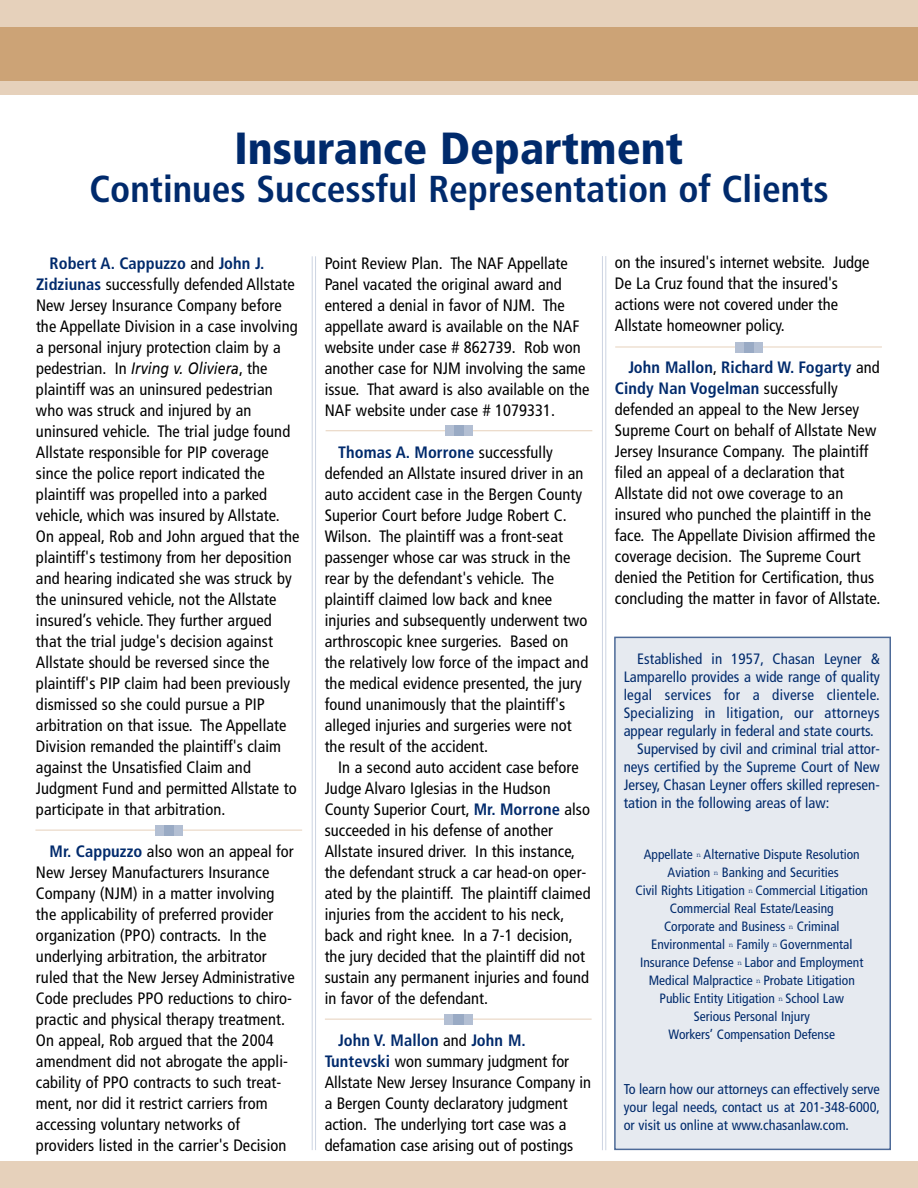
<style>
.page{position:relative;width:918px;height:1188px;background:#fff}
.page>*{position:absolute;margin:0;border:0;box-sizing:border-box;transform-origin:0 0}
.t1{font:900 condensed 45px "Frutiger";color:#002a6c}
.t2{font:700 condensed 37.5px "Frutiger";color:#002a6c}
.t3{font:condensed 16.5px/21px "Frutiger";letter-spacing:.005em;color:#000}
.t4{font:condensed 15px "Frutiger";color:#002a6c}
.t5{font:condensed 15px "Frutiger";letter-spacing:.02em;color:#002a6c}
.t6{font:condensed 14.25px/18px "Frutiger";color:#002a6c;text-align:justify}
.t7{font:condensed 13.5px/18px "Frutiger";color:#002a6c;text-align:center}
.s1{font-weight:700;color:#002a6c}
.s2{font-style:italic;font-stretch:normal}
.s3{font-family:"Courier";font-stretch:normal;font-size:7.5px}
</style>
<div class="page">
<div style="left:0;top:27px;width:918px;height:54px;background:#cca376"></div>
<div style="left:0;top:0;width:918px;height:27px;background:#e6d1bb"></div>
<div style="left:0;top:81px;width:918px;height:13px;background:#e6d1bb"></div>
<div style="left:0;top:1161px;width:918px;height:27px;background:#e6d1bb"></div>
<hr style="left:605px;top:256px;width:1px;height:894px;background:#ccd4e2">
<hr style="left:602px;top:256px;width:1px;height:894px;background:#ccd4e2">
<hr style="left:315px;top:256px;width:1px;height:894px;background:#ccd4e2">
<hr style="left:312px;top:256px;width:1px;height:894px;background:#ccd4e2">
<hr style="left:325px;top:1019px;width:267px;height:1px;background:#e6d1bb">
<div style="left:453px;top:1014px;width:11px;height:11px;background:#99aac4"></div>
<div style="left:464px;top:1014px;width:8px;height:11px;background:#b3bfd3"></div>
<div style="left:445px;top:1014px;width:8px;height:11px;background:#b3bfd3"></div>
<hr style="left:326px;top:430px;width:266px;height:1px;background:#e6d1bb">
<div style="left:454px;top:425px;width:11px;height:11px;background:#99aac4"></div>
<div style="left:464px;top:425px;width:9px;height:11px;background:#b3bfd3"></div>
<div style="left:445px;top:425px;width:9px;height:11px;background:#b3bfd3"></div>
<hr style="left:35px;top:830px;width:267px;height:1px;background:#e6d1bb">
<div style="left:164px;top:825px;width:10px;height:11px;background:#99aac4"></div>
<div style="left:174px;top:825px;width:9px;height:11px;background:#b3bfd3"></div>
<div style="left:155px;top:825px;width:9px;height:11px;background:#b3bfd3"></div>
<hr style="left:615px;top:347px;width:267px;height:1px;background:#e6d1bb">
<div style="left:743px;top:342px;width:11px;height:11px;background:#99aac4"></div>
<div style="left:754px;top:342px;width:9px;height:11px;background:#b3bfd3"></div>
<div style="left:735px;top:342px;width:9px;height:11px;background:#b3bfd3"></div>
<div style="left:614px;top:638px;width:277px;height:511px;background:#e6eaf0"></div>
<div style="left:614px;top:637px;width:277px;height:513px;border:2px solid #4d6a98"></div>
<h1 class="t1" style="left:235px;top:130px;width:450px">Insurance Department</h1>
<h2 class="t2" style="left:89px;top:174px;width:741px">Continues Successful Representation of Clients</h2>
<p class="t3" style="left:36px;top:254px;width:265px;text-indent:14px"><span class="s1">Robert A. Cappuzzo</span> and <span class="s1">John J.<br>Zidziunas</span> successfully defended Allstate New Jersey Insurance Company before the Appellate Division in a case involving a personal injury protection claim by a pedestrian. In <span class="s2">Irving v. Oliviera</span>, the plaintiff was an uninsured pedestrian who was struck and injured by an uninsured vehicle. The trial judge found Allstate responsible for PIP coverage since the police report indicated the plaintiff was propelled into a parked vehicle, which was insured by Allstate.<br>On appeal, Rob and John argued that the plaintiff's testimony from her deposition and hearing indicated she was struck by the uninsured vehicle, not the Allstate insured’s vehicle. They further argued that the trial judge's decision against Allstate should be reversed since the plaintiff's PIP claim had been previously dismissed so she could pursue a PIP arbitration on that issue. The Appellate Division remanded the plaintiff's claim against the Unsatisfied Claim and Judgment Fund and permitted Allstate to participate in that arbitration.</p>
<p class="t3" style="left:36px;top:842px;width:260px;text-indent:14px"><span class="s1">Mr. Cappuzzo</span> also won an appeal for New Jersey Manufacturers Insurance Company (NJM) in a matter involving the applicability of preferred provider organization (PPO) contracts. In the underlying arbitration, the arbitrator ruled that the New Jersey Administrative Code precludes PPO reductions to chiro&shy;practic and physical therapy treatment.<br>On appeal, Rob argued that the 2004 amendment did not abrogate the appli&shy;cability of PPO contracts to such treat&shy;ment, nor did it restrict carriers from accessing voluntary networks of providers listed in the carrier's Decision</p>
<p class="t3" style="left:325px;top:254px;width:266px">Point Review Plan. The NAF Appellate Panel vacated the original award and entered a denial in favor of NJM. The appellate award is available on the NAF website under case # 862739. Rob won another case for NJM involving the same issue. That award is also available on the NAF website under case # 1079331.</p>
<p class="t3" style="left:325px;top:443px;width:265px;text-indent:14px"><span class="s1">Thomas A. Morrone</span> successfully defended an Allstate insured driver in an auto accident case in the Bergen County Superior Court before Judge Robert C.<br>Wilson. The plaintiff was a front-seat passenger whose car was struck in the rear by the defendant's vehicle. The plaintiff claimed low back and knee injuries and subsequently underwent two arthroscopic knee surgeries. Based on the relatively low force of the impact and the medical evidence presented, the jury found unanimously that the plaintiff's alleged injuries and surgeries were not the result of the accident.</p>
<p class="t3" style="left:325px;top:758px;width:267px;text-indent:13px">In a second auto accident case before Judge Alvaro Iglesias in the Hudson County Superior Court, <span class="s1">Mr. Morrone</span> also succeeded in his defense of another Allstate insured driver. In this instance, the defendant struck a car head-on oper&shy;ated by the plaintiff. The plaintiff claimed injuries from the accident to his neck, back and right knee. In a 7-1 decision, the jury decided that the plaintiff did not sustain any permanent injuries and found in favor of the defendant.</p>
<p class="t3" style="left:325px;top:1031px;width:268px;text-indent:14px"><span class="s1">John V. Mallon</span> and <span class="s1">John M.<br>Tuntevski</span> won summary judgment for Allstate New Jersey Insurance Company in a Bergen County declaratory judgment action. The underlying tort case was a defamation case arising out of postings</p>
<p class="t3" style="left:615px;top:253px;width:256px">on the insured's internet website. Judge De La Cruz found that the insured's actions were not covered under the Allstate homeowner policy.</p>
<p class="t3" style="left:615px;top:358px;width:267px;text-indent:14px"><span class="s1">John Mallon</span>, <span class="s1">Richard W. Fogarty</span> and <span class="s1">Cindy Nan Vogelman</span> successfully defended an appeal to the New Jersey Supreme Court on behalf of Allstate New Jersey Insurance Company. The plaintiff filed an appeal of a declaration that Allstate did not owe coverage to an insured who punched the plaintiff in the face. The Appellate Division affirmed the coverage decision. The Supreme Court denied the Petition for Certification, thus concluding the matter in favor of Allstate.</p>
<p class="t4" style="left:637px;top:653px;width:244px">Established in 1957, Chasan Leyner &amp;</p>
<p class="t4" style="left:624px;top:671px;width:258px">Lamparello provides a wide range of quality</p>
<p class="t5" style="left:624px;top:689px;width:258px">legal services for a diverse clientele.</p>
<p class="t5" style="left:624px;top:707px;width:258px">Specializing in litigation, our attorneys</p>
<p class="t4" style="left:624px;top:725px;width:251px">appear regularly in federal and state courts.</p>
<p class="t4" style="left:637px;top:743px;width:244px">Supervised by civil and criminal trial attor-</p>
<p class="t4" style="left:624px;top:761px;width:258px">neys certified by the Supreme Court of New</p>
<p class="t4" style="left:624px;top:779px;width:258px">Jersey, Chasan Leyner offers skilled represen-</p>
<p class="t4" style="left:624px;top:797px;width:207px">tation in the following areas of law:</p>
<p class="t7" style="left:636px;top:846px;width:234px">Appellate <span class="s3">n</span> Alternative Dispute Resolution Aviation <span class="s3">n</span> Banking and Securities<br>Civil Rights Litigation <span class="s3">n</span> Commercial Litigation Commercial Real Estate/Leasing<br>Corporate and Business <span class="s3">n</span> Criminal Environmental <span class="s3">n</span> Family <span class="s3">n</span> Governmental Insurance Defense <span class="s3">n</span> Labor and Employment Medical Malpractice <span class="s3">n</span> Probate Litigation Public Entity Litigation <span class="s3">n</span> School Law<br>Serious Personal Injury<br>Workers’ Compensation Defense</p>
<p class="t6" style="left:624px;top:1082px;width:258px">To learn how our attorneys can effectively serve your legal needs, contact us at 201-348-6000, or visit us online at www.chasanlaw.com.</p>
</div>
